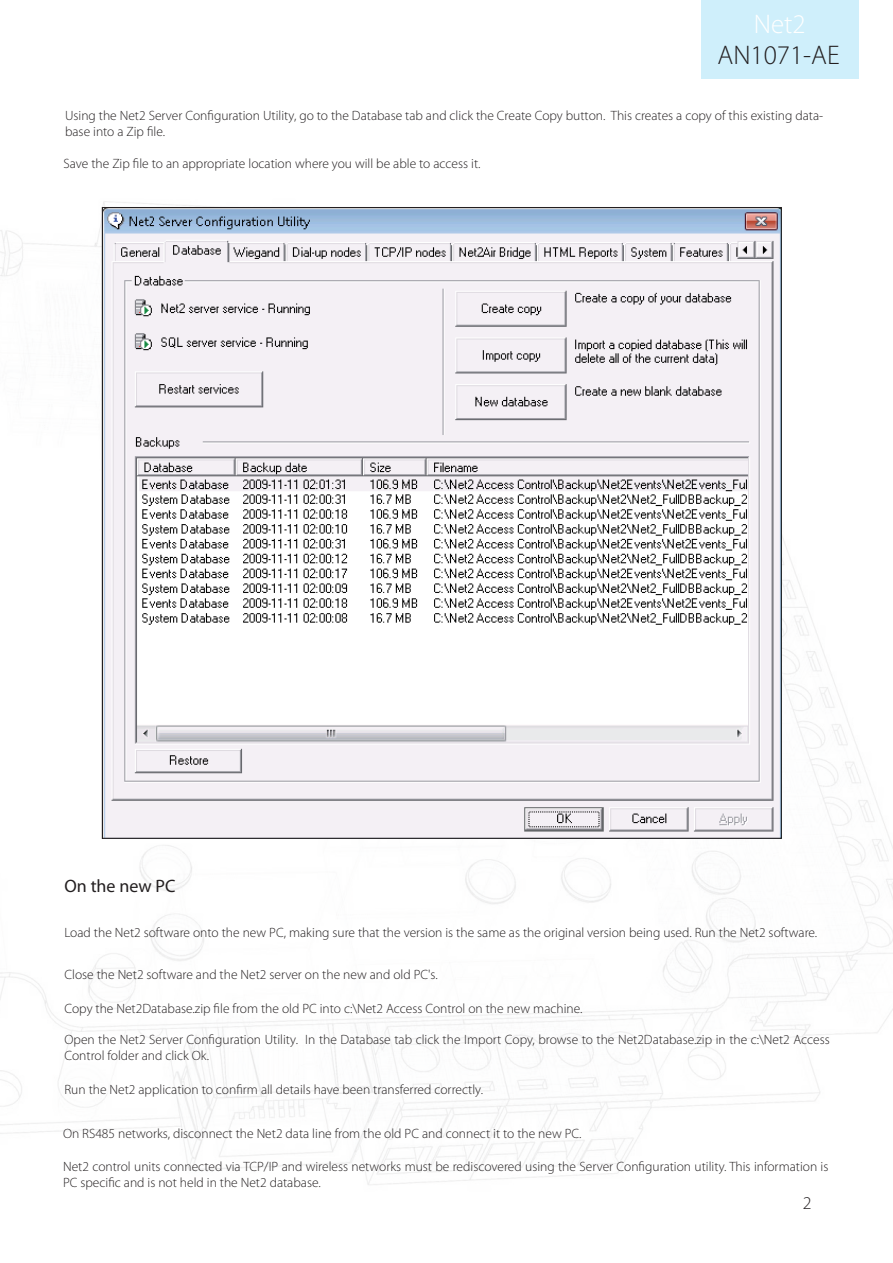
<style>
.page{position:relative;width:893px;height:1263px;background:#fff}
.page>*{position:absolute;margin:0;border:0;box-sizing:border-box;transform-origin:0 0}
.t1{font:300 27px "Myriad Pro";color:#231f20}
.t2{font:300 27px "Myriad Pro";color:#fff}
.Text{font:18px "Myriad Pro";color:#231f20}
.t3{font:300 18px "Myriad Pro";color:#231f20}
.Text_9pt{font:300 13.5px/16.2px "Myriad Pro";color:#231f20}
</style>
<div class="page">
<div style="left:702px;top:0;width:157px;height:79px;background:#cfeffb"></div>
<img style="left:104px;top:209px;width:676px;height:628px">
<h1 class="t2" style="left:754px;top:8px;width:53px">Net2</h1>
<h1 class="t1" style="left:718px;top:39px;width:124px">AN1071-AE</h1>
<p class="Text_9pt" style="left:65px;top:107px;width:760px">Using the Net2 Server Configuration Utility, go to the Database tab and click the Create Copy button. This creates a copy of this existing data&shy;base into a Zip file.</p>
<p class="Text_9pt" style="left:64px;top:155px;width:418px">Save the Zip file to an appropriate location where you will be able to access it.</p>
<p class="Text" style="left:64px;top:874px;width:113px">On the new PC</p>
<p class="Text_9pt" style="left:64px;top:924px;width:754px">Load the Net2 software onto the new PC, making sure that the version is the same as the original version being used. Run the Net2 software.</p>
<p class="Text_9pt" style="left:64px;top:966px;width:375px">Close the Net2 software and the Net2 server on the new and old PC's.</p>
<p class="Text_9pt" style="left:64px;top:1000px;width:520px">Copy the Net2Database.zip file from the old PC into c:\Net2 Access Control on the new machine.</p>
<p class="Text_9pt" style="left:64px;top:1031px;width:767px">Open the Net2 Server Configuration Utility. In the Database tab click the Import Copy, browse to the Net2Database.zip in the c:\Net2 Access<br>Control folder and click Ok.</p>
<p class="Text_9pt" style="left:64px;top:1081px;width:420px">Run the Net2 application to confirm all details have been transferred correctly.</p>
<p class="Text_9pt" style="left:63px;top:1125px;width:520px">On RS485 networks, disconnect the Net2 data line from the old PC and connect it to the new PC.</p>
<p class="Text_9pt" style="left:63px;top:1158px;width:767px">Net2 control units connected via TCP/IP and wireless networks must be rediscovered using the Server Configuration utility. This information is<br>PC specific and is not held in the Net2 database.</p>
<h2 class="t3" style="left:803px;top:1192px;width:10px">2</h2>
</div>
